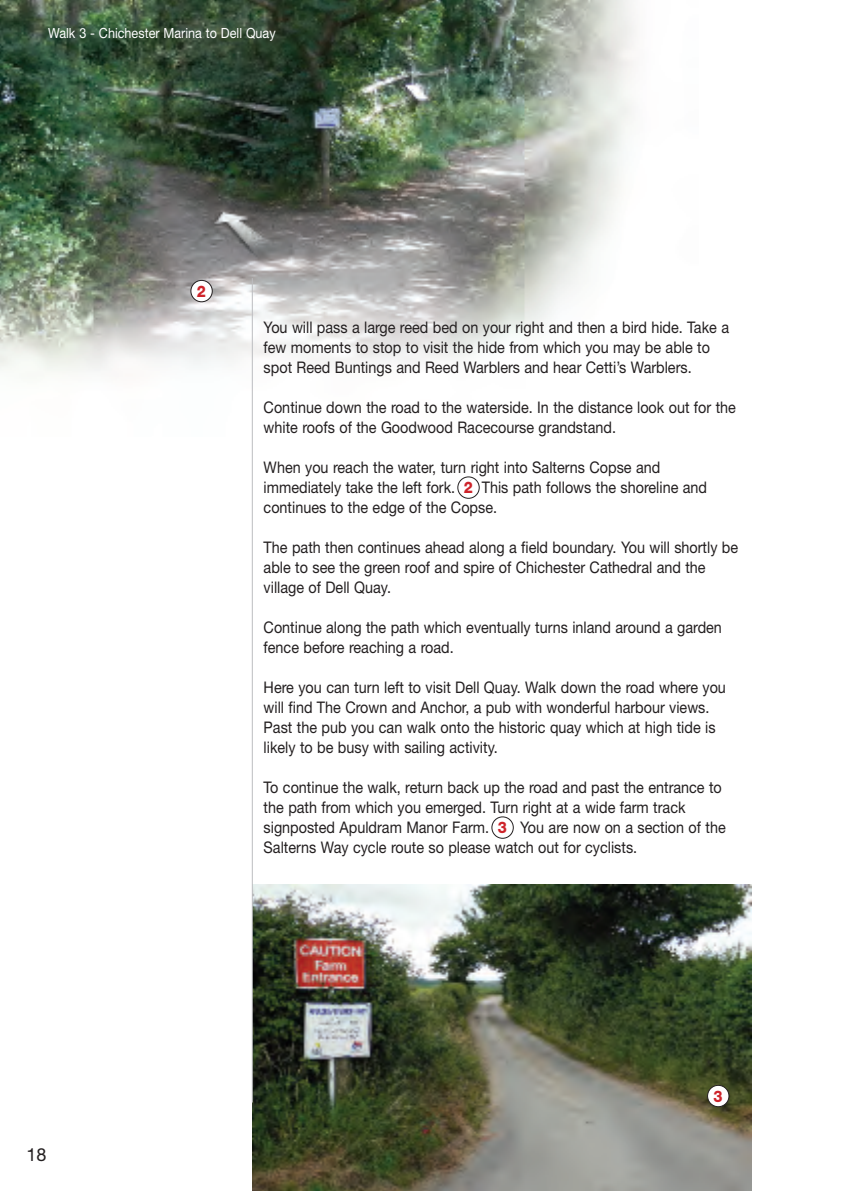
<style>
.page{position:relative;width:842px;height:1191px;background:#fff}
.page>*{position:absolute;margin:0;border:0;box-sizing:border-box;transform-origin:0 0}
.t1{font:18px "Helvetica Neue";color:#231f20}
.t2{font:16px/20px "Helvetica Neue";color:#231f20;scale:.9 1}
.t3{font:800 16px "Helvetica Neue";color:#ce242b;scale:.9 1}
.t4{font:14px "Helvetica Neue";color:#fff;scale:.9 1}
.s1{font-weight:800;color:#ce242b}
</style>
<div class="page">
<img style="left:0;top:0;width:636px;height:436px">
<div style="left:457px;top:476px;width:23px;height:23px;border:2px solid #231f20;border-radius:50%"></div>
<div style="left:491px;top:816px;width:23px;height:22px;border:2px solid #231f20;border-radius:50%"></div>
<div style="left:191px;top:280px;width:21px;height:22px;background:#fff;border-radius:50%"></div>
<div style="left:190px;top:280px;width:23px;height:22px;border:2px solid #231f20;border-radius:50%"></div>
<img style="left:252px;top:884px;width:499px;height:307px">
<div style="left:707px;top:1085px;width:22px;height:21px;background:#fff;border-radius:50%"></div>
<div style="left:707px;top:1084px;width:22px;height:23px;border:2px solid #231f20;border-radius:50%"></div>
<hr style="left:252px;top:278px;width:1px;height:824px;background:#bcbdc0">
<p class="t4" style="left:48px;top:25px;width:254px">Walk 3 - Chichester Marina to Dell Quay</p>
<p class="t1" style="left:27px;top:1144px;width:22px">18</p>
<p class="t3" style="left:197px;top:281px;width:12px">2</p>
<p class="t2" style="left:264px;top:317px;width:519px">You will pass a large reed bed on your right and then a bird hide. Take a few moments to stop to visit the hide from which you may be able to spot Reed Buntings and Reed Warblers and hear Cetti’s Warblers.</p>
<p class="t2" style="left:264px;top:397px;width:526px">Continue down the road to the waterside. In the distance look out for the white roofs of the Goodwood Racecourse grandstand.</p>
<p class="t2" style="left:264px;top:457px;width:494px">When you reach the water, turn right into Salterns Copse and immediately take the left fork. <span class="s1">2</span> This path follows the shoreline and continues to the edge of the Copse.</p>
<p class="t2" style="left:264px;top:537px;width:529px">The path then continues ahead along a field boundary. You will shortly be able to see the green roof and spire of Chichester Cathedral and the village of Dell Quay.</p>
<p class="t2" style="left:264px;top:617px;width:511px">Continue along the path which eventually turns inland around a garden fence before reaching a road.</p>
<p class="t2" style="left:264px;top:677px;width:515px">Here you can turn left to visit Dell Quay. Walk down the road where you will find The Crown and Anchor, a pub with wonderful harbour views.<br>Past the pub you can walk onto the historic quay which at high tide is likely to be busy with sailing activity.</p>
<p class="t2" style="left:264px;top:777px;width:515px">To continue the walk, return back up the road and past the entrance to the path from which you emerged. Turn right at a wide farm track signposted Apuldram Manor Farm. <span class="s1">3</span> You are now on a section of the Salterns Way cycle route so please watch out for cyclists.</p>
<p class="t3" style="left:714px;top:1086px;width:12px">3</p>
</div>
